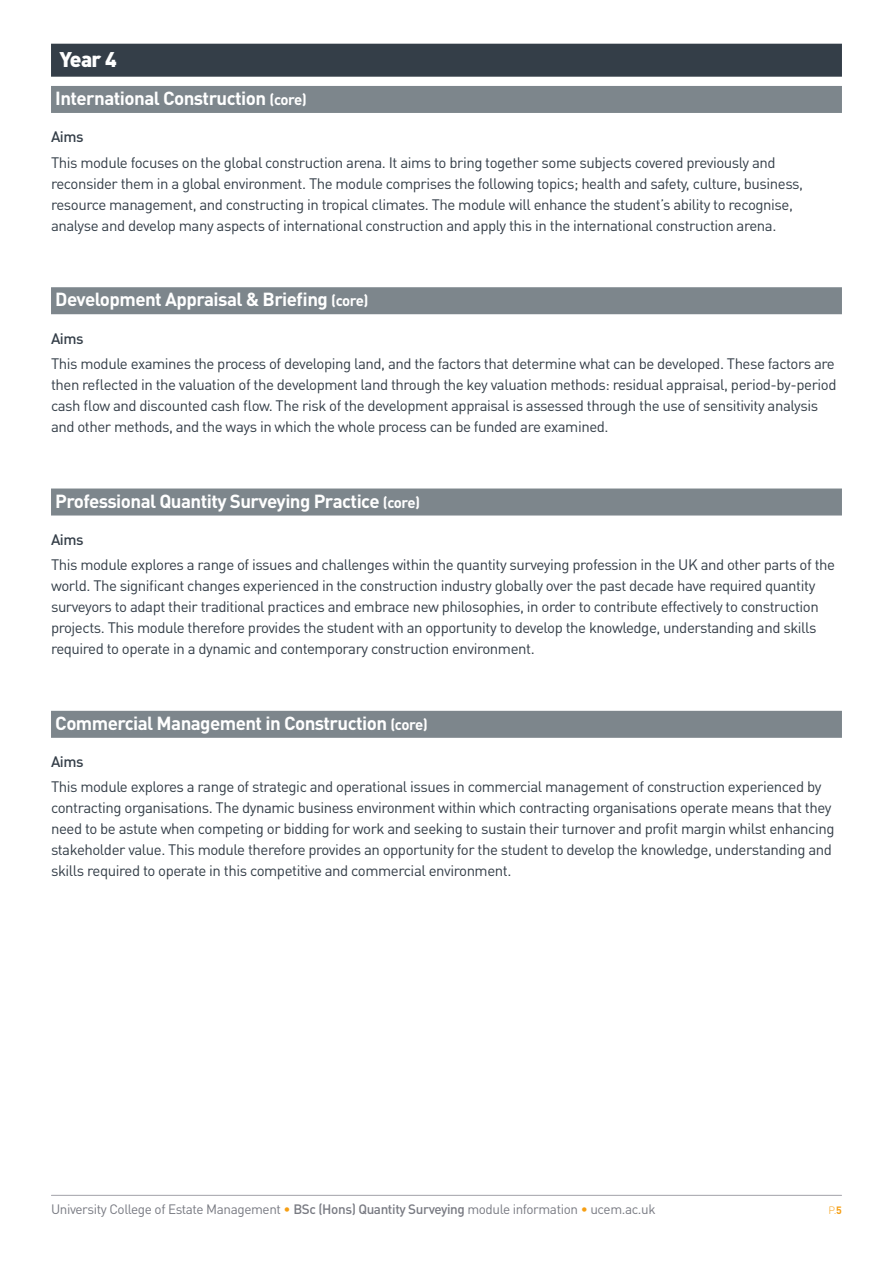
<style>
.page{position:relative;width:893px;height:1263px;background:#fff}
.page>*{position:absolute;margin:0;border:0;box-sizing:border-box;transform-origin:0 0}
.t1{font:900 21px "DINOT";color:#fff}
.t2{font:700 18.75px "DINOT";letter-spacing:-.03em;color:#fff}
.t3{font:15px/21px "DINOT";letter-spacing:-.03em;color:#343e48}
.t4{font:500 15px "DINOT";letter-spacing:-.03em;color:#343e48}
.t5{font:13.5px "DINOT";letter-spacing:-.03em;color:#787a82}
.t6{font:300 10.5px "DINOT";color:#f69f14}
.s1{font-size:15px}
.s2{color:#f69f14}
.s3{font-weight:500}
.s4{font-weight:700}
</style>
<div class="page">
<hr style="left:51px;top:1195px;width:791px;height:1px;background:#a1a1a8">
<div style="left:51px;top:44px;width:791px;height:33px;background:#343e48"></div>
<div style="left:51px;top:86px;width:791px;height:27px;background:#7d868c"></div>
<div style="left:51px;top:287px;width:791px;height:27px;background:#7d868c"></div>
<div style="left:51px;top:488px;width:791px;height:27px;background:#7d868c"></div>
<div style="left:51px;top:711px;width:791px;height:27px;background:#7d868c"></div>
<h1 class="t1" style="left:60px;top:45px;width:59px">Year 4</h1>
<p class="t2" style="left:55px;top:86px;width:253px">International Construction <span class="s1">(core)</span></p>
<p class="t4" style="left:51px;top:127px;width:34px">Aims</p>
<p class="t3" style="left:51px;top:151px;width:753px">This module focuses on the global construction arena. It aims to bring together some subjects covered previously and reconsider them in a global environment. The module comprises the following topics; health and safety, culture, business, resource management, and constructing in tropical climates. The module will enhance the student’s ability to recognise, analyse and develop many aspects of international construction and apply this in the international construction arena.</p>
<p class="t2" style="left:55px;top:287px;width:315px">Development Appraisal &amp; Briefing <span class="s1">(core)</span></p>
<p class="t4" style="left:51px;top:328px;width:34px">Aims</p>
<p class="t3" style="left:51px;top:352px;width:787px">This module examines the process of developing land, and the factors that determine what can be developed. These factors are then reflected in the valuation of the development land through the key valuation methods: residual appraisal, period-by-period cash flow and discounted cash flow. The risk of the development appraisal is assessed through the use of sensitivity analysis and other methods, and the ways in which the whole process can be funded are examined.</p>
<p class="t2" style="left:55px;top:488px;width:367px">Professional Quantity Surveying Practice <span class="s1">(core)</span></p>
<p class="t4" style="left:51px;top:529px;width:34px">Aims</p>
<p class="t3" style="left:51px;top:554px;width:786px">This module explores a range of issues and challenges within the quantity surveying profession in the UK and other parts of the world. The significant changes experienced in the construction industry globally over the past decade have required quantity surveyors to adapt their traditional practices and embrace new philosophies, in order to contribute effectively to construction projects. This module therefore provides the student with an opportunity to develop the knowledge, understanding and skills required to operate in a dynamic and contemporary construction environment.</p>
<p class="t2" style="left:55px;top:710px;width:374px">Commercial Management in Construction <span class="s1">(core)</span></p>
<p class="t4" style="left:51px;top:751px;width:34px">Aims</p>
<p class="t3" style="left:51px;top:776px;width:785px">This module explores a range of strategic and operational issues in commercial management of construction experienced by contracting organisations. The dynamic business environment within which contracting organisations operate means that they need to be astute when competing or bidding for work and seeking to sustain their turnover and profit margin whilst enhancing stakeholder value. This module therefore provides an opportunity for the student to develop the knowledge, understanding and skills required to operate in this competitive and commercial environment.</p>
<p class="t5" style="left:51px;top:1200px;width:606px">University College of Estate Management <span class="s2">•</span> <span class="s3">BSc (Hons) Quantity Surveying</span> module information <span class="s2">•</span> ucem.ac.uk</p>
<p class="t6" style="left:829px;top:1203px;width:15px">P.<span class="s4">5</span></p>
</div>
